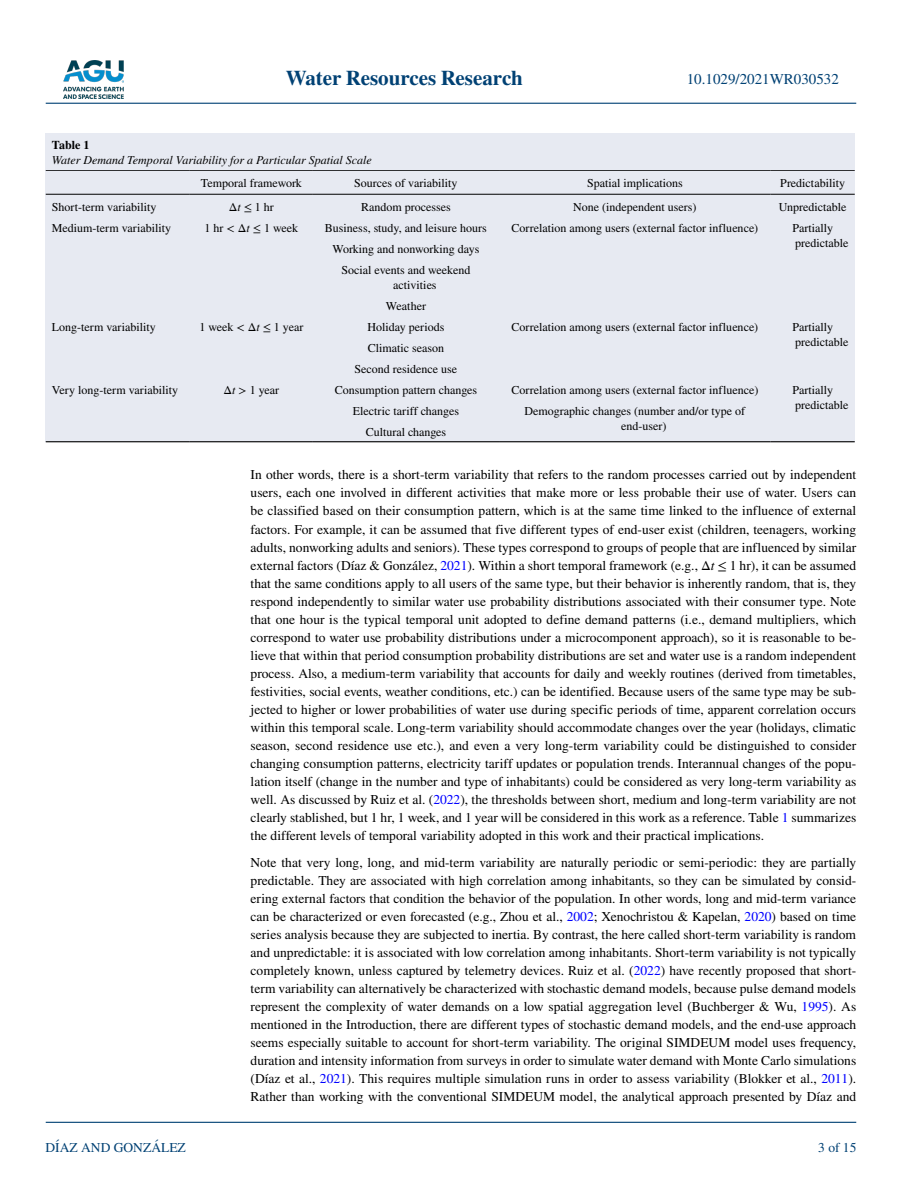
<style>
.page{position:relative;width:902px;height:1183px;background:#fff}
.page>*{position:absolute;margin:0;border:0;box-sizing:border-box;transform-origin:0 0}
.t1{font:700 21px "STIX";color:#004174}
.t2{font:15px "STIX";color:#004174}
.t3{font:13.5px/18px "STIX";color:#000;text-align:justify}
.t4{font:13.5px "STIX";color:#004174}
.t5{font:12px/15px "STIX";color:#000}
.t6{font:italic 12px "STIX";color:#000}
.t7{font:700 12px "STIX";color:#000}
.s1{font-style:italic}
.s2{color:#00f}
</style>
<div class="page">
<img style="left:63px;top:60px;width:60px;height:39px">
<hr style="left:46px;top:103px;width:810px;height:1px;background:#004174">
<hr style="left:46px;top:1121px;width:810px;height:1px;background:#004174">
<div style="left:46px;top:170px;width:808px;height:272px;background:#e7eaf2"></div>
<hr style="left:46px;top:170px;width:144px;height:1px;background:#000">
<hr style="left:46px;top:441px;width:144px;height:1px;background:#000">
<hr style="left:190px;top:441px;width:123px;height:1px;background:#000">
<hr style="left:499px;top:441px;width:271px;height:1px;background:#000">
<hr style="left:770px;top:441px;width:84px;height:1px;background:#000">
<hr style="left:46px;top:194px;width:144px;height:1px;background:#000">
<hr style="left:190px;top:170px;width:123px;height:1px;background:#000">
<hr style="left:190px;top:194px;width:123px;height:1px;background:#000">
<hr style="left:313px;top:170px;width:186px;height:1px;background:#000">
<hr style="left:313px;top:194px;width:186px;height:1px;background:#000">
<hr style="left:499px;top:170px;width:271px;height:1px;background:#000">
<hr style="left:499px;top:194px;width:271px;height:1px;background:#000">
<hr style="left:770px;top:170px;width:84px;height:1px;background:#000">
<hr style="left:770px;top:194px;width:84px;height:1px;background:#000">
<hr style="left:313px;top:441px;width:186px;height:1px;background:#000">
<div style="left:46px;top:134px;width:808px;height:36px;background:#e7eaf2"></div>
<h1 class="t1" style="left:285px;top:66px;width:239px">Water Resources Research</h1>
<p class="t7" style="left:52px;top:137px;width:39px">Table 1</p>
<p class="t6" style="left:52px;top:151px;width:321px">Water Demand Temporal Variability for a Particular Spatial Scale</p>
<p class="t2" style="left:686px;top:69px;width:154px">10.1029/2021WR030532</p>
<p class="t5" style="left:201px;top:176px;width:103px">Temporal framework</p>
<p class="t5" style="left:354px;top:176px;width:105px">Sources of variability</p>
<p class="t5" style="left:587px;top:176px;width:97px">Spatial implications</p>
<p class="t5" style="left:780px;top:176px;width:66px">Predictability</p>
<p class="t5" style="left:52px;top:200px;width:106px">Short-term variability</p>
<p class="t5" style="left:229px;top:200px;width:47px">Δ<span class="s1">t</span> ≤ 1 hr</p>
<p class="t5" style="left:361px;top:200px;width:91px">Random processes</p>
<p class="t5" style="left:573px;top:200px;width:125px">None (independent users)</p>
<p class="t5" style="left:778px;top:200px;width:69px">Unpredictable</p>
<p class="t5" style="left:52px;top:221px;width:121px">Medium-term variability</p>
<p class="t5" style="left:204px;top:221px;width:95px">1 hr &lt; Δ<span class="s1">t</span> ≤ 1 week</p>
<p class="t5" style="left:325px;top:221px;width:163px">Business, study, and leisure hours</p>
<p class="t5" style="left:511px;top:221px;width:248px">Correlation among users (external factor influence)</p>
<p class="t5" style="left:792px;top:221px;width:58px">Partially predictable</p>
<p class="t5" style="left:332px;top:239px;width:148px;line-height:21px;text-align:center">Working and nonworking days<br>Social events and weekend</p>
<p class="t5" style="left:386px;top:275px;width:52px;line-height:21px;text-indent:7px">activities<br>Weather</p>
<p class="t5" style="left:52px;top:320px;width:105px">Long-term variability</p>
<p class="t5" style="left:199px;top:320px;width:105px">1 week &lt; Δ<span class="s1">t</span> ≤ 1 year</p>
<p class="t5" style="left:367px;top:320px;width:78px">Holiday periods</p>
<p class="t5" style="left:511px;top:320px;width:248px">Correlation among users (external factor influence)</p>
<p class="t5" style="left:792px;top:320px;width:58px">Partially predictable</p>
<p class="t5" style="left:354px;top:338px;width:104px;line-height:21px;text-align:center">Climatic season<br>Second residence use</p>
<p class="t5" style="left:52px;top:383px;width:128px">Very long-term variability</p>
<p class="t5" style="left:223px;top:383px;width:57px">Δ<span class="s1">t</span> &gt; 1 year</p>
<p class="t5" style="left:334px;top:383px;width:144px">Consumption pattern changes</p>
<p class="t5" style="left:511px;top:383px;width:248px">Correlation among users (external factor influence)</p>
<p class="t5" style="left:792px;top:383px;width:58px">Partially predictable</p>
<p class="t5" style="left:353px;top:404px;width:108px">Electric tariff changes</p>
<p class="t5" style="left:621px;top:404px;width:125px;text-indent:-97px">Demographic changes (number and/or type of end-user)</p>
<p class="t5" style="left:365px;top:425px;width:82px">Cultural changes</p>
<p class="t4" style="left:45px;top:1138px;width:142px">DÍAZ AND GONZÁLEZ</p>
<p class="t3" style="left:250px;top:466px;width:607px">In other words, there is a short-term variability that refers to the random processes carried out by independent users, each one involved in different activities that make more or less probable their use of water. Users can be classified based on their consumption pattern, which is at the same time linked to the influence of external factors. For example, it can be assumed that five different types of end-user exist (children, teenagers, working adults, nonworking adults and seniors). These types correspond to groups of people that are influenced by similar external factors (Díaz &amp; González, <span class="s2">2021</span>). Within a short temporal framework (e.g., Δ<span class="s1">t</span> ≤ 1 hr), it can be assumed that the same conditions apply to all users of the same type, but their behavior is inherently random, that is, they respond independently to similar water use probability distributions associated with their consumer type. Note that one hour is the typical temporal unit adopted to define demand patterns (i.e., demand multipliers, which correspond to water use probability distributions under a microcomponent approach), so it is reasonable to be&shy;lieve that within that period consumption probability distributions are set and water use is a random independent process. Also, a medium-term variability that accounts for daily and weekly routines (derived from timetables, festivities, social events, weather conditions, etc.) can be identified. Because users of the same type may be sub&shy;jected to higher or lower probabilities of water use during specific periods of time, apparent correlation occurs within this temporal scale. Long-term variability should accommodate changes over the year (holidays, climatic season, second residence use etc.), and even a very long-term variability could be distinguished to consider changing consumption patterns, electricity tariff updates or population trends. Interannual changes of the popu&shy;lation itself (change in the number and type of inhabitants) could be considered as very long-term variability as well. As discussed by Ruiz et al. (<span class="s2">2022</span>), the thresholds between short, medium and long-term variability are not clearly stablished, but 1 hr, 1 week, and 1 year will be considered in this work as a reference. Table <span class="s2">1</span> summarizes the different levels of temporal variability adopted in this work and their practical implications.</p>
<p class="t3" style="left:250px;top:853px;width:607px">Note that very long, long, and mid-term variability are naturally periodic or semi-periodic: they are partially predictable. They are associated with high correlation among inhabitants, so they can be simulated by consid&shy;ering external factors that condition the behavior of the population. In other words, long and mid-term variance can be characterized or even forecasted (e.g., Zhou et al., <span class="s2">2002</span>; Xenochristou &amp; Kapelan, <span class="s2">2020</span>) based on time series analysis because they are subjected to inertia. By contrast, the here called short-term variability is random and unpredictable: it is associated with low correlation among inhabitants. Short-term variability is not typically completely known, unless captured by telemetry devices. Ruiz et al. (<span class="s2">2022</span>) have recently proposed that short&shy;term variability can alternatively be characterized with stochastic demand models, because pulse demand models represent the complexity of water demands on a low spatial aggregation level (Buchberger &amp; Wu, <span class="s2">1995</span>). As mentioned in the Introduction, there are different types of stochastic demand models, and the end-use approach seems especially suitable to account for short-term variability. The original SIMDEUM model uses frequency, duration and intensity information from surveys in order to simulate water demand with Monte Carlo simulations (Díaz et al., <span class="s2">2021</span>). This requires multiple simulation runs in order to assess variability (Blokker et al., <span class="s2">2011</span>).<br>Rather than working with the conventional SIMDEUM model, the analytical approach presented by Díaz and</p>
<p class="t4" style="left:818px;top:1138px;width:40px">3 of 15</p>
</div>
